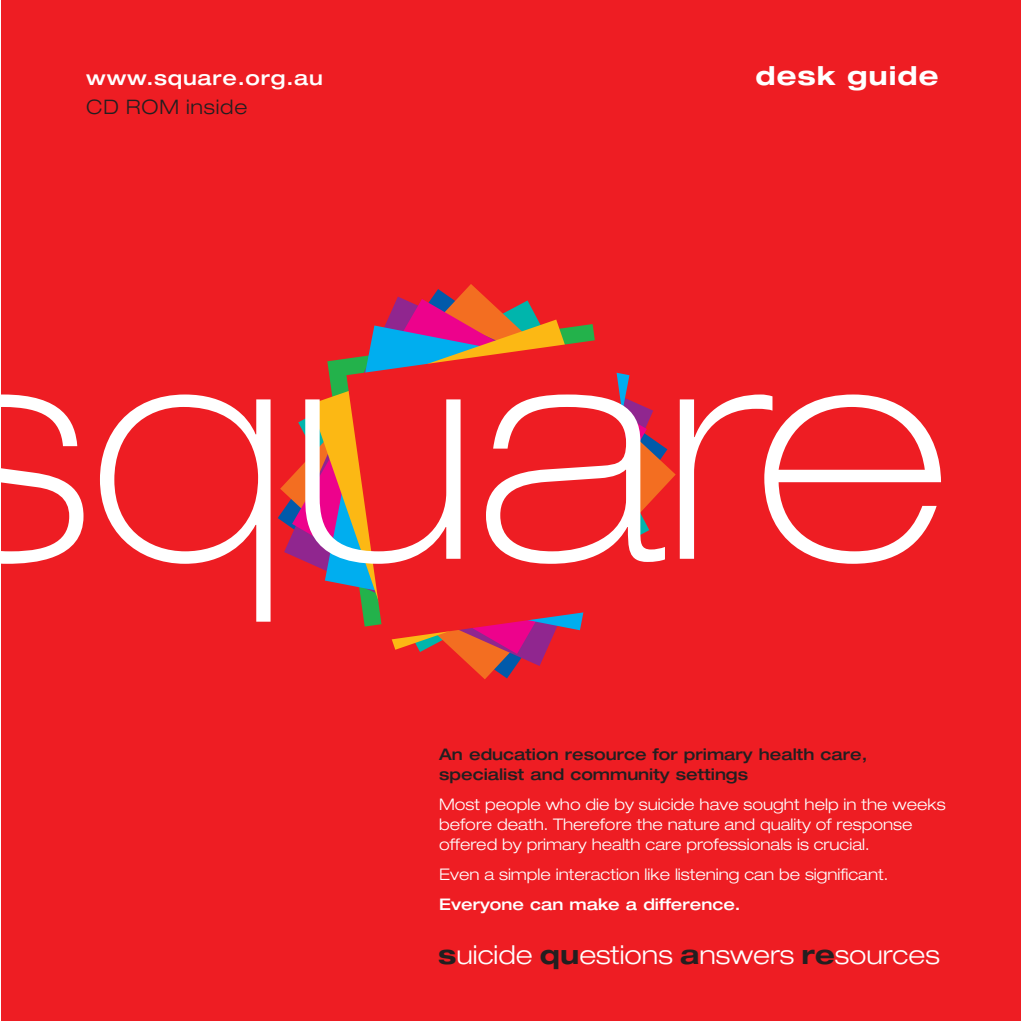
<style>
.page{position:relative;width:1021px;height:1021px;background:#fff}
.page>*{position:absolute;margin:0;border:0;box-sizing:border-box;transform-origin:0 0}
.t1{font:300 expanded 26px "Helvetica Neue";color:#fff}
.t2{font:700 expanded 26px "Helvetica Neue";letter-spacing:.04em;color:#fff}
.t3{font:500 expanded 20px "Helvetica Neue";letter-spacing:.04em;color:#fff}
.t4{font:300 expanded 20px "Helvetica Neue";letter-spacing:.04em;color:#231f20}
.t5{font:300 expanded 16px/20px "Helvetica Neue";color:#fff}
.t6{font:500 expanded 16px/20px "Helvetica Neue";color:#231f20}
.t7{font:500 expanded 16px "Helvetica Neue";color:#fff}
.s1{font-weight:700;color:#231f20}
</style>
<div class="page">
<div style="left:1px;top:0;width:1019px;height:1020px;background:#ee1d23"></div>
<svg style="left:280px;top:284px;width:395px;height:395px"></svg>
<svg style="left:284px;top:296px;width:369px;height:370px"></svg>
<svg style="left:292px;top:299px;width:355px;height:355px"></svg>
<svg style="left:310px;top:319px;width:331px;height:330px"></svg>
<svg style="left:346px;top:338px;width:303px;height:302px"></svg>
<svg style="left:1px;top:394px;width:82px;height:170px"></svg>
<svg style="left:100px;top:394px;width:170px;height:227px"></svg>
<svg style="left:305px;top:399px;width:155px;height:165px"></svg>
<svg style="left:486px;top:394px;width:179px;height:170px"></svg>
<svg style="left:679px;top:394px;width:262px;height:170px"></svg>
<p class="t3" style="left:86px;top:71px;width:238px">www.square.org.au</p>
<h1 class="t2" style="left:755px;top:67px;width:184px">desk guide</h1>
<p class="t4" style="left:86px;top:100px;width:162px">CD ROM inside</p>
<p class="t6" style="left:439px;top:745px;width:429px">An education resource for primary health care, specialist and community settings</p>
<p class="t5" style="left:439px;top:795px;width:508px">Most people who die by suicide have sought help in the weeks before death. Therefore the nature and quality of response offered by primary health care professionals is crucial.</p>
<p class="t5" style="left:439px;top:865px;width:450px">Even a simple interaction like listening can be significant.</p>
<p class="t7" style="left:439px;top:898px;width:303px">Everyone can make a difference.</p>
<h1 class="t1" style="left:438px;top:945px;width:503px"><span class="s1">s</span>uicide <span class="s1">qu</span>estions <span class="s1">a</span>nswers <span class="s1">re</span>sources</h1>
</div>
